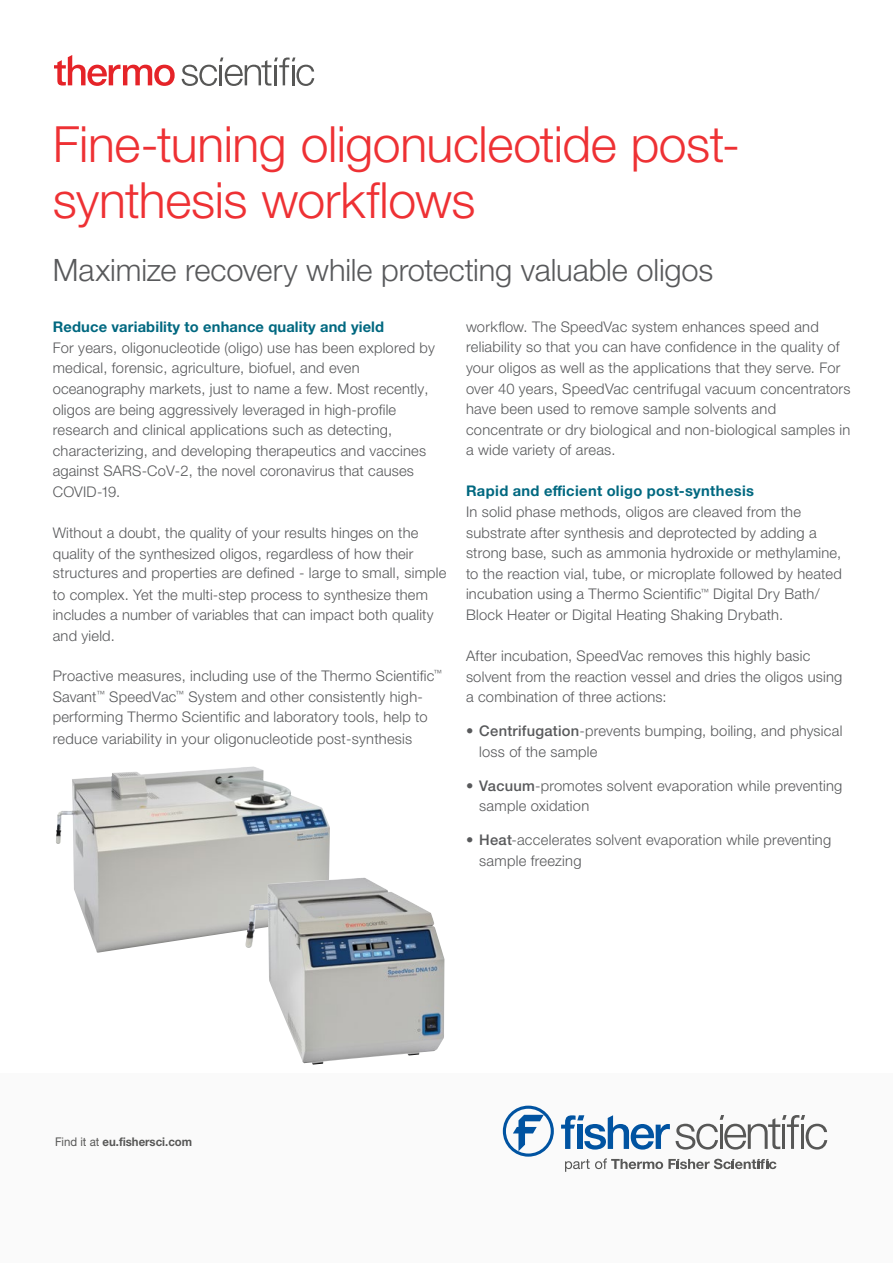
<style>
.page{position:relative;width:893px;height:1263px;background:#fff}
.page>*{position:absolute;margin:0;border:0;box-sizing:border-box;transform-origin:0 0}
.t1{font:300 49.95px/55.9px "Helvetica Neue LTW1 G";letter-spacing:-.01em;color:#ee3134}
.t2{font:300 30.9px "Helvetica Neue LTW1 G";letter-spacing:-.005em;color:#58595b}
.t3{font:300 14.7px/20.5px "Helvetica Neue LTW1 G";letter-spacing:.015em;color:#58595b}
.t4{font:700 14.7px "Helvetica Neue LTW1 G";letter-spacing:.01em;color:#006880}
.t5{font:700 12px "Helvetica Neue LTW1 G";color:#575756;scale:.95 1}
.s1{font-weight:500}
.s2{font-weight:400}
</style>
<div class="page">
<img style="left:56px;top:766px;width:274px;height:187px">
<img style="left:245px;top:877px;width:199px;height:187px">
<div style="left:0;top:1074px;width:893px;height:189px;background:#fafafa"></div>
<svg style="left:503px;top:1105px;width:51px;height:52px"></svg>
<svg style="left:565px;top:1158px;width:211px;height:14px"></svg>
<svg style="left:561px;top:1115px;width:266px;height:34px"></svg>
<svg style="left:182px;top:58px;width:132px;height:28px"></svg>
<svg style="left:54px;top:55px;width:121px;height:31px"></svg>
<h1 class="t1" style="left:53px;top:116px;width:689px">Fine-tuning oligonucleotide post&shy;synthesis workflows</h1>
<h2 class="t2" style="left:53px;top:251px;width:662px">Maximize recovery while protecting valuable oligos</h2>
<p class="t4" style="left:53px;top:318px;width:333px">Reduce variability to enhance quality and yield</p>
<p class="t3" style="left:53px;top:337px;width:384px">For years, oligonucleotide (oligo) use has been explored by medical, forensic, agriculture, biofuel, and even oceanography markets, just to name a few. Most recently, oligos are being aggressively leveraged in high-profile research and clinical applications such as detecting, characterizing, and developing therapeutics and vaccines against SARS-CoV-2, the novel coronavirus that causes COVID-19.</p>
<p class="t3" style="left:53px;top:523px;width:395px;line-height:20px">Without a doubt, the quality of your results hinges on the quality of the synthesized oligos, regardless of how their structures and properties are defined - large to small, simple</p>
<p class="t3" style="left:53px;top:584px;width:382px">to complex. Yet the multi-step process to synthesize them includes a number of variables that can impact both quality and yield.</p>
<p class="t3" style="left:53px;top:665px;width:391px;line-height:21px">Proactive measures, including use of the Thermo Scientific<sup>™ </sup>Savant<sup>™</sup> SpeedVac<sup>™</sup> System and other consistently high&shy;performing Thermo Scientific and laboratory tools, help to reduce variability in your oligonucleotide post-synthesis</p>
<p class="t3" style="left:466px;top:316px;width:386px">workflow. The SpeedVac system enhances speed and reliability so that you can have confidence in the quality of your oligos as well as the applications that they serve. For over 40 years, SpeedVac centrifugal vacuum concentrators have been used to remove sample solvents and concentrate or dry biological and non-biological samples in a wide variety of areas.</p>
<p class="t4" style="left:466px;top:482px;width:290px">Rapid and efficient oligo post-synthesis</p>
<p class="t3" style="left:466px;top:501px;width:377px">In solid phase methods, oligos are cleaved from the substrate after synthesis and deprotected by adding a strong base, such as ammonia hydroxide or methylamine, to the reaction vial, tube, or microplate followed by heated incubation using a Thermo Scientific<sup>™</sup> Digital Dry Bath/ Block Heater or Digital Heating Shaking Drybath.</p>
<p class="t3" style="left:466px;top:646px;width:378px">After incubation, SpeedVac removes this highly basic solvent from the reaction vessel and dries the oligos using a combination of three actions:</p>
<p class="t3" style="left:479px;top:720px;width:365px;text-indent:-13px"><span class="s1">• Centrifugation</span>-prevents bumping, boiling, and physical loss of the sample</p>
<p class="t3" style="left:479px;top:775px;width:365px;text-indent:-13px"><span class="s1">• Vacuum</span>-promotes solvent evaporation while preventing sample oxidation</p>
<p class="t3" style="left:479px;top:829px;width:353px;text-indent:-13px"><span class="s1">• Heat</span>-accelerates solvent evaporation while preventing sample freezing</p>
<p class="t5" style="left:55px;top:1134px;width:146px"><span class="s2">Find it at</span> eu.fishersci.com</p>
</div>
